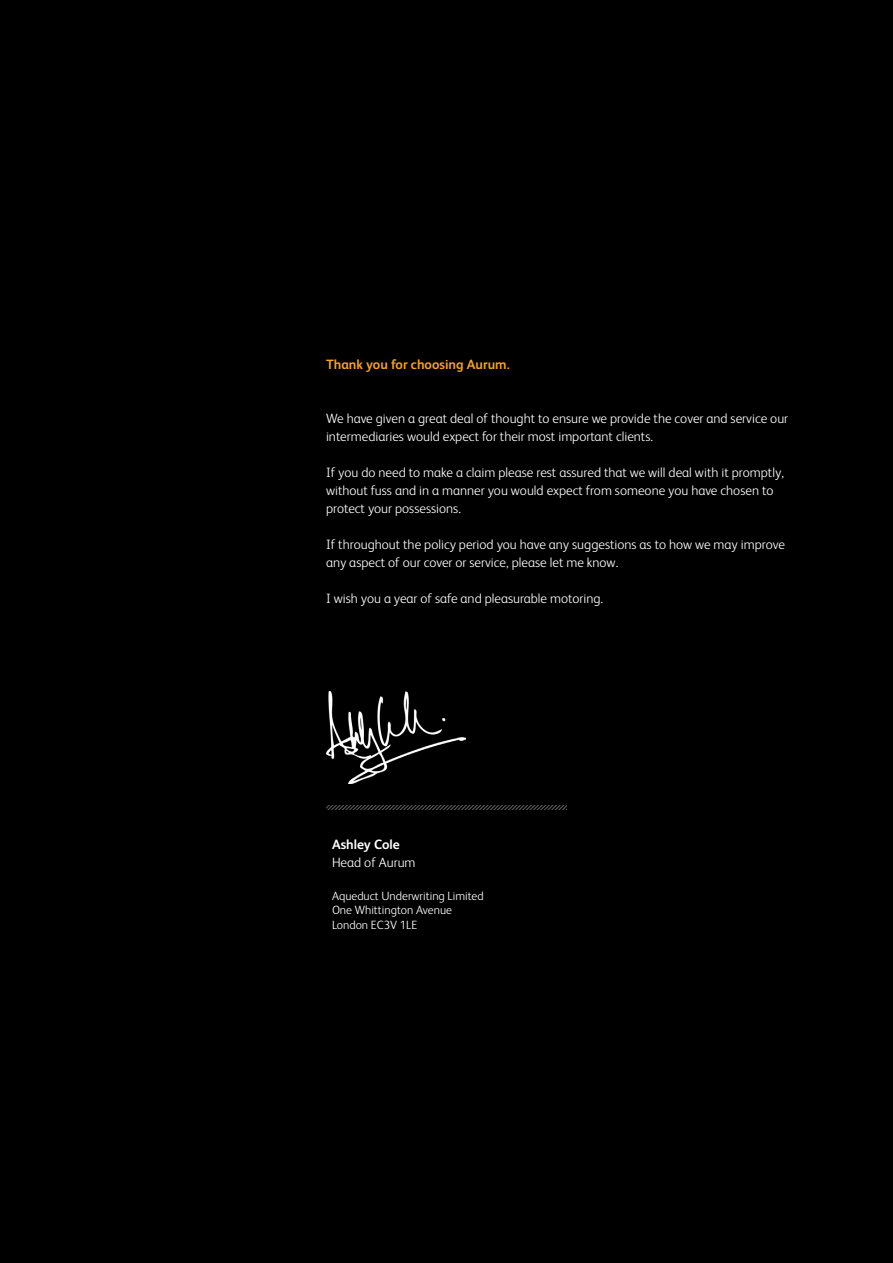
<style>
.page{position:relative;width:893px;height:1263px;background:#000}
.page>*{position:absolute;margin:0;border:0;box-sizing:border-box;transform-origin:0 0}
.t1{font:300 13.5px/18px "FS Albert";color:#fff}
.t2{font:700 13.5px "FS Albert";color:#f9a51b}
.t3{font:300 12px "FS Albert";color:#fff}
.s1{font-weight:700}
</style>
<div class="page">
<img style="left:327px;top:691px;width:139px;height:92px">
<svg style="left:327px;top:806px;width:240px;height:3px"></svg>
<p class="t2" style="left:326px;top:355px;width:185px">Thank you for choosing Aurum.</p>
<p class="t1" style="left:326px;top:408px;width:464px">We have given a great deal of thought to ensure we provide the cover and service our intermediaries would expect for their most important clients.</p>
<p class="t1" style="left:326px;top:462px;width:459px">If you do need to make a claim please rest assured that we will deal with it promptly, without fuss and in a manner you would expect from someone you have chosen to protect your possessions.</p>
<p class="t1" style="left:326px;top:534px;width:461px">If throughout the policy period you have any suggestions as to how we may improve any aspect of our cover or service, please let me know.</p>
<p class="t1" style="left:326px;top:588px;width:279px">I wish you a year of safe and pleasurable motoring.</p>
<p class="t1" style="left:332px;top:835px;width:85px"><span class="s1">Ashley Cole<br></span>Head of Aurum</p>
<p class="t3" style="left:332px;top:888px;width:153px">Aqueduct Underwriting Limited</p>
<p class="t3" style="left:332px;top:902px;width:122px">One Whittington Avenue</p>
<p class="t3" style="left:332px;top:916px;width:87px">London EC3V 1LE</p>
</div>
